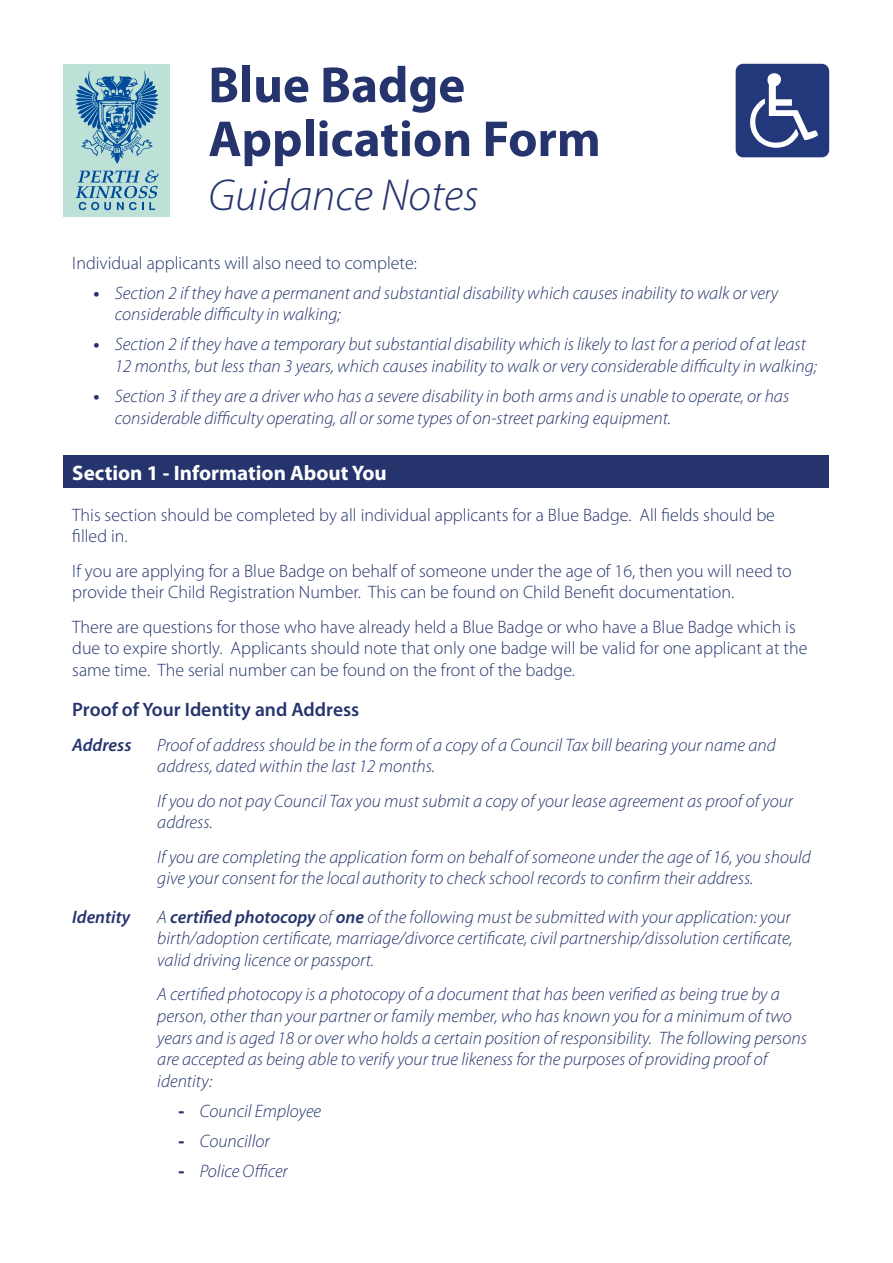
<style>
.page{position:relative;width:893px;height:1263px;background:#fff}
.page>*{position:absolute;margin:0;border:0;box-sizing:border-box;transform-origin:0 0}
.t1{font:700 51px/54px "Myriad Pro";color:#25346d}
.t2{font:italic 300 45px "Myriad Pro";color:#25346d}
.t3{font:700 21px "Myriad Pro";color:#fff}
.t4{font:600 19.5px "Myriad Pro";color:#25346d}
.t5{font:italic 300 18px/21.6px "Myriad Pro";color:#25346d}
.t6{font:300 18px/21.6px "Myriad Pro";color:#25346d}
.t7{font:italic 600 18px "Myriad Pro";color:#25346d}
.s1{font-weight:700;font-style:normal}
.s2{font-weight:600}
.s3{font-weight:900;font-style:normal}
</style>
<div class="page">
<div style="left:64px;top:455px;width:765px;height:33px;background:#25346d"></div>
<div style="left:64px;top:64px;width:106px;height:153px;background:#bde0d7"></div>
<svg style="left:75px;top:71px;width:83px;height:93px"></svg>
<svg style="left:75px;top:170px;width:83px;height:40px"></svg>
<div style="left:736px;top:64px;width:93px;height:93px;background:#23387a;border-radius:7px"></div>
<svg style="left:750px;top:73px;width:68px;height:75px"></svg>
<h1 class="t1" style="left:208px;top:56px;width:394px">Blue Badge<br>Application Form</h1>
<h2 class="t2" style="left:208px;top:168px;width:272px">Guidance Notes</h2>
<p class="t6" style="left:72px;top:252px;width:346px">Individual applicants will also need to complete:</p>
<p class="t5" style="left:115px;top:282px;width:665px;text-indent:-21px"><span class="s1">•</span> Section 2 if they have a permanent and substantial disability which causes inability to walk or very considerable difficulty in walking;</p>
<p class="t5" style="left:115px;top:333px;width:704px;text-indent:-21px"><span class="s1">•</span> Section 2 if they have a temporary but substantial disability which is likely to last for a period of at least<br>12 months, but less than 3 years, which causes inability to walk or very considerable difficulty in walking;</p>
<p class="t5" style="left:115px;top:385px;width:676px;text-indent:-21px"><span class="s1">•</span> Section 3 if they are a driver who has a severe disability in both arms and is unable to operate, or has considerable difficulty operating, all or some types of on-street parking equipment.</p>
<p class="t3" style="left:72px;top:459px;width:316px">Section 1 - Information About You</p>
<p class="t6" style="left:72px;top:504px;width:704px">This section should be completed by all individual applicants for a Blue Badge. All fields should be filled in.</p>
<p class="t6" style="left:72px;top:560px;width:721px">If you are applying for a Blue Badge on behalf of someone under the age of 16, then you will need to provide their Child Registration Number. This can be found on Child Benefit documentation.</p>
<p class="t6" style="left:72px;top:616px;width:737px">There are questions for those who have already held a Blue Badge or who have a Blue Badge which is due to expire shortly. Applicants should note that only one badge will be valid for one applicant at the same time. The serial number can be found on the front of the badge.</p>
<p class="t4" style="left:72px;top:697px;width:289px">Proof of Your Identity and Address</p>
<p class="t7" style="left:72px;top:733px;width:61px">Address</p>
<p class="t5" style="left:157px;top:734px;width:620px">Proof of address should be in the form of a copy of a Council Tax bill bearing your name and address, dated within the last 12 months.</p>
<p class="t5" style="left:157px;top:789px;width:637px">If you do not pay Council Tax you must submit a copy of your lease agreement as proof of your address.</p>
<p class="t5" style="left:157px;top:845px;width:655px">If you are completing the application form on behalf of someone under the age of 16, you should give your consent for the local authority to check school records to confirm their address.</p>
<p class="t7" style="left:72px;top:905px;width:60px">Identity</p>
<p class="t5" style="left:157px;top:906px;width:637px;text-align:justify">A <span class="s2">certified photocopy</span> of <span class="s2">one</span> of the following must be submitted with your application: your birth/adoption certificate, marriage/divorce certificate, civil partnership/dissolution certificate, valid driving licence or passport.</p>
<p class="t5" style="left:157px;top:983px;width:651px">A certified photocopy is a photocopy of a document that has been verified as being true by a person, other than your partner or family member, who has known you for a minimum of two years and is aged 18 or over who holds a certain position of responsibility. The following persons are accepted as being able to verify your true likeness for the purposes of providing proof of identity:</p>
<p class="t5" style="left:179px;top:1100px;width:144px"><span class="s3">-</span> Council Employee</p>
<p class="t5" style="left:179px;top:1130px;width:92px"><span class="s3">-</span> Councillor</p>
<p class="t5" style="left:179px;top:1160px;width:111px"><span class="s3">-</span> Police Officer</p>
</div>
